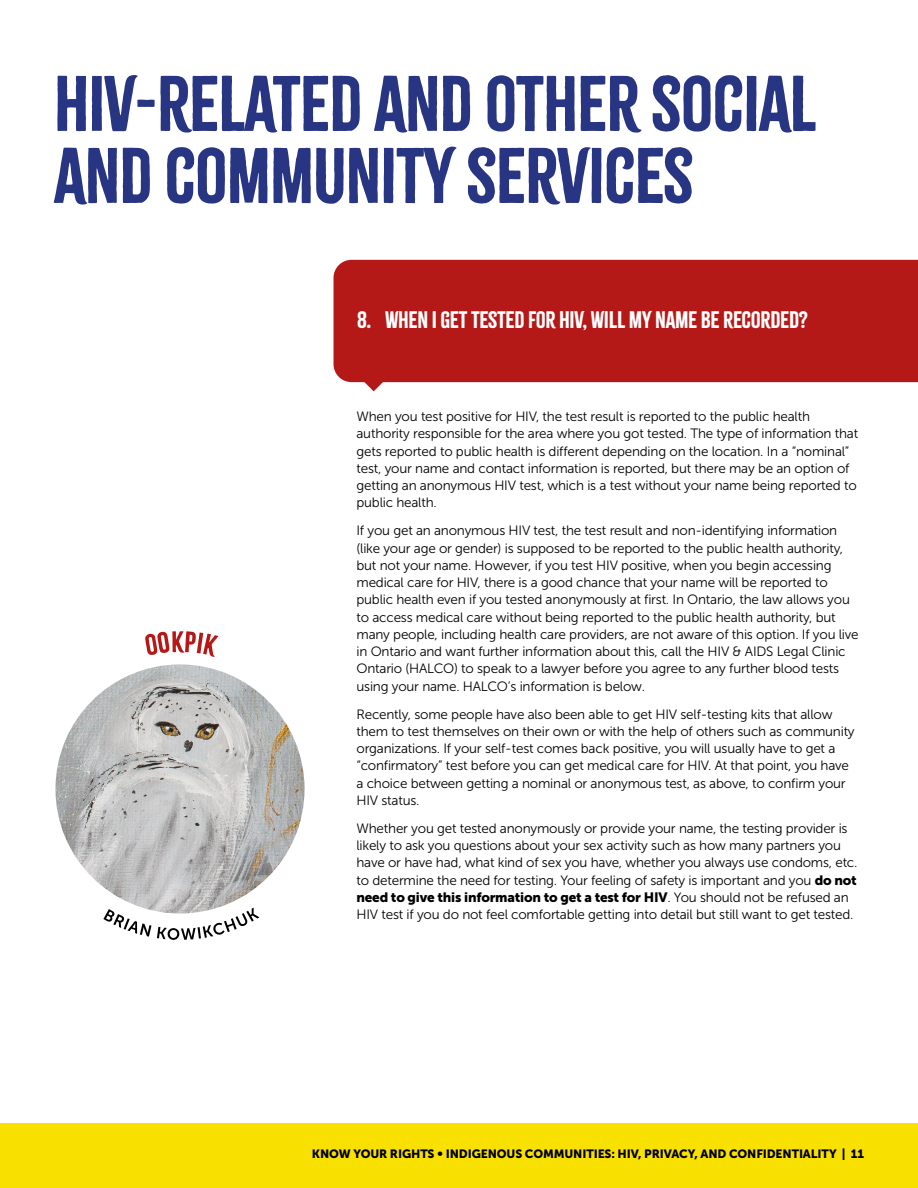
<style>
.page{position:relative;width:918px;height:1188px;background:#fff}
.page>*{position:absolute;margin:0;border:0;box-sizing:border-box;transform-origin:0 0}
.Headers{font:69px/72px "Citrus Gothic Solid";letter-spacing:-.015em;color:#283583}
.Questions{font:21px "Citrus Gothic Solid";letter-spacing:-.015em;color:#fff}
.Body_Copy{font:13.5px/17.2px "Museo Sans 300";letter-spacing:-.015em;color:#000}
.t1{font:12px "Museo Sans 900";letter-spacing:-.01em;color:#000}
.s1{font-family:"Museo Sans 900"}
</style>
<div class="page">
<div style="left:0;top:1123px;width:918px;height:65px;background:#f8e100"></div>
<div style="left:334px;top:260px;width:584px;height:122px;background:#b41918"></div>
<svg style="left:357px;top:357px;width:34px;height:34px"></svg>
<svg style="left:145px;top:631px;width:73px;height:26px"></svg>
<svg style="left:103px;top:908px;width:156px;height:32px"></svg>
<img style="left:55px;top:664px;width:250px;height:249px;border-radius:125px">
<p class="Headers" style="left:54px;top:69px;width:764px">HIV-RELATED AND OTHER SOCIAL<br>AND COMMUNITY SERVICES</p>
<p class="Questions" style="left:357px;top:307px;width:452px">8. WHEN I GET TESTED FOR HIV, WILL MY NAME BE RECORDED?</p>
<p class="Body_Copy" style="left:357px;top:408px;width:503px">When you test positive for HIV, the test result is reported to the public health authority responsible for the area where you got tested. The type of information that gets reported to public health is different depending on the location. In a “nominal” test, your name and contact information is reported, but there may be an option of getting an anonymous HIV test, which is a test without your name being reported to public health.</p>
<p class="Body_Copy" style="left:357px;top:522px;width:504px">If you get an anonymous HIV test, the test result and non-identifying information (like your age or gender) is supposed to be reported to the public health authority, but not your name. However, if you test HIV positive, when you begin accessing medical care for HIV, there is a good chance that your name will be reported to public health even if you tested anonymously at first. In Ontario, the law allows you to access medical care without being reported to the public health authority, but many people, including health care providers, are not aware of this option. If you live in Ontario and want further information about this, call the HIV &amp; AIDS Legal Clinic Ontario (HALCO) to speak to a lawyer before you agree to any further blood tests using your name. HALCO’s information is below.</p>
<p class="Body_Copy" style="left:357px;top:705px;width:500px">Recently, some people have also been able to get HIV self-testing kits that allow them to test themselves on their own or with the help of others such as community organizations. If your self-test comes back positive, you will usually have to get a “confirmatory” test before you can get medical care for HIV. At that point, you have a choice between getting a nominal or anonymous test, as above, to confirm your HIV status.</p>
<p class="Body_Copy" style="left:357px;top:820px;width:503px">Whether you get tested anonymously or provide your name, the testing provider is likely to ask you questions about your sex activity such as how many partners you have or have had, what kind of sex you have, whether you always use condoms, etc. to determine the need for testing. Your feeling of safety is important and you <span class="s1">do not need to give this information to get a test for HIV</span>. You should not be refused an HIV test if you do not feel comfortable getting into detail but still want to get tested.</p>
<p class="t1" style="left:312px;top:1147px;width:554px">KNOW YOUR RIGHTS • INDIGENOUS COMMUNITIES: HIV, PRIVACY, AND CONFIDENTIALITY | 11</p>
</div>
